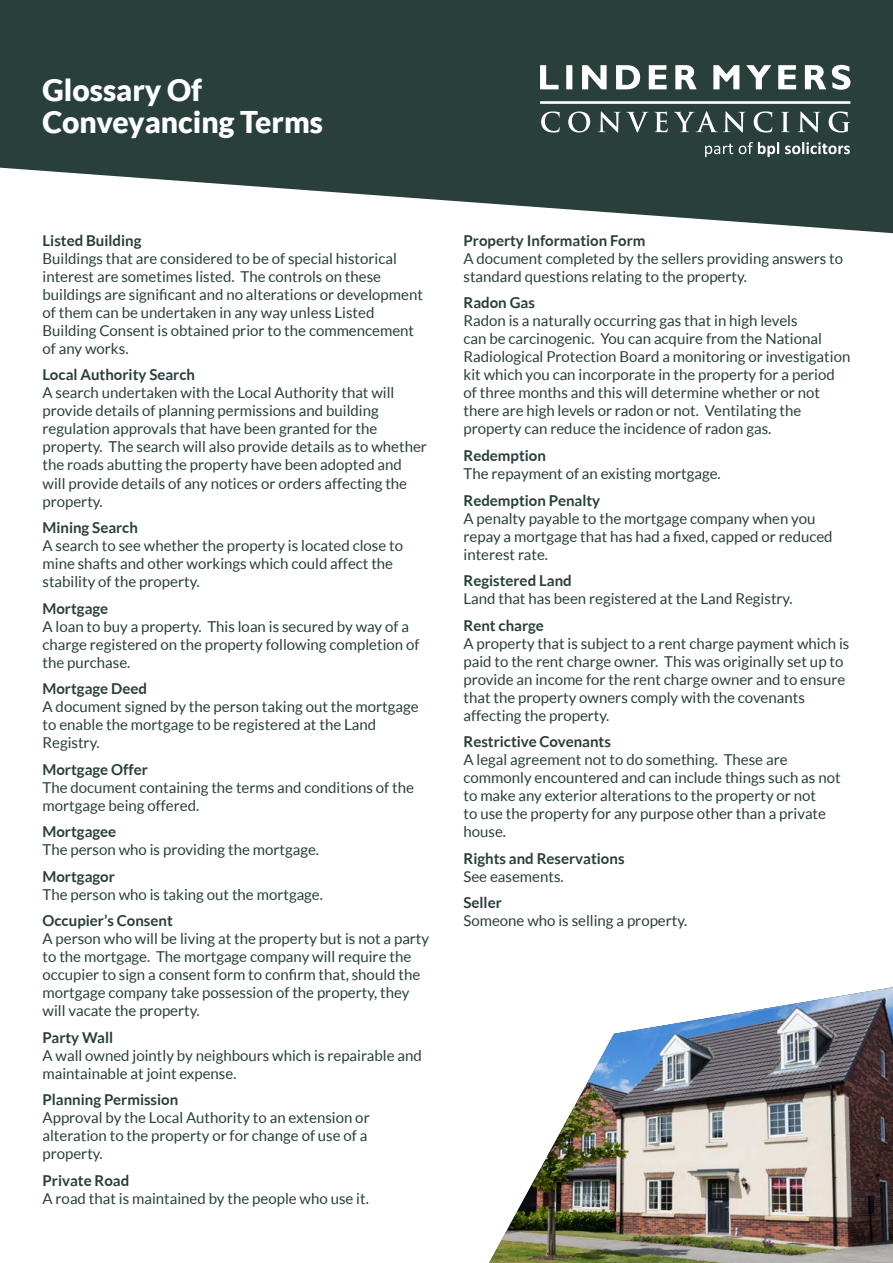
<style>
.page{position:relative;width:893px;height:1263px;background:#fff}
.page>*{position:absolute;margin:0;border:0;box-sizing:border-box;transform-origin:0 0}
.t1{font:900 30px/32px "Lato";color:#fff}
.t2{font:15px/18px "Lato";color:#293f3c}
.t3{font:700 15px "Lato";color:#293f3c}
</style>
<div class="page">
<img style="left:489px;top:987px;width:404px;height:276px">
<svg style="left:0;top:0;width:893px;height:233px;background:#495b59"></svg>
<svg style="left:540px;top:101px;width:310px;height:3px"></svg>
<svg style="left:713px;top:65px;width:26px;height:24px"></svg>
<svg style="left:582px;top:65px;width:25px;height:24px"></svg>
<svg style="left:616px;top:65px;width:24px;height:24px"></svg>
<svg style="left:675px;top:65px;width:22px;height:24px"></svg>
<svg style="left:649px;top:65px;width:18px;height:24px"></svg>
<svg style="left:778px;top:65px;width:18px;height:24px"></svg>
<svg style="left:805px;top:65px;width:45px;height:25px"></svg>
<svg style="left:746px;top:65px;width:25px;height:24px"></svg>
<svg style="left:540px;top:65px;width:19px;height:24px"></svg>
<svg style="left:566px;top:65px;width:6px;height:24px"></svg>
<svg style="left:541px;top:111px;width:19px;height:22px"></svg>
<svg style="left:568px;top:111px;width:22px;height:22px"></svg>
<svg style="left:598px;top:111px;width:70px;height:22px"></svg>
<svg style="left:674px;top:111px;width:71px;height:21px"></svg>
<svg style="left:754px;top:111px;width:18px;height:22px"></svg>
<svg style="left:781px;top:112px;width:9px;height:20px"></svg>
<svg style="left:798px;top:111px;width:22px;height:21px"></svg>
<svg style="left:829px;top:111px;width:21px;height:22px"></svg>
<svg style="left:705px;top:144px;width:28px;height:13px"></svg>
<svg style="left:739px;top:142px;width:40px;height:15px"></svg>
<svg style="left:785px;top:142px;width:65px;height:12px"></svg>
<h1 class="t1" style="left:43px;top:73px;width:282px">Glossary Of<br>Conveyancing Terms</h1>
<p class="t3" style="left:43px;top:232px;width:100px">Listed Building</p>
<p class="t2" style="left:43px;top:249px;width:382px">Buildings that are considered to be of special historical interest are sometimes listed. The controls on these buildings are significant and no alterations or development of them can be undertaken in any way unless Listed Building Consent is obtained prior to the commencement of any works.</p>
<p class="t3" style="left:43px;top:366px;width:154px">Local Authority Search</p>
<p class="t2" style="left:43px;top:384px;width:386px">A search undertaken with the Local Authority that will provide details of planning permissions and building regulation approvals that have been granted for the property. The search will also provide details as to whether the roads abutting the property have been adopted and will provide details of any notices or orders affecting the property.</p>
<p class="t3" style="left:43px;top:519px;width:97px">Mining Search</p>
<p class="t2" style="left:43px;top:536px;width:362px">A search to see whether the property is located close to mine shafts and other workings which could affect the stability of the property.</p>
<p class="t3" style="left:43px;top:599px;width:67px">Mortgage</p>
<p class="t2" style="left:43px;top:617px;width:378px">A loan to buy a property. This loan is secured by way of a charge registered on the property following completion of the purchase.</p>
<p class="t3" style="left:43px;top:680px;width:106px">Mortgage Deed</p>
<p class="t2" style="left:43px;top:697px;width:378px">A document signed by the person taking out the mortgage to enable the mortgage to be registered at the Land<br>Registry.</p>
<p class="t3" style="left:43px;top:760px;width:107px">Mortgage Offer</p>
<p class="t2" style="left:43px;top:778px;width:373px">The document containing the terms and conditions of the mortgage being offered.</p>
<p class="t3" style="left:43px;top:823px;width:75px">Mortgagee</p>
<p class="t2" style="left:43px;top:840px;width:278px">The person who is providing the mortgage.</p>
<p class="t3" style="left:43px;top:867px;width:74px">Mortgagor</p>
<p class="t2" style="left:43px;top:885px;width:282px">The person who is taking out the mortgage.</p>
<p class="t3" style="left:43px;top:912px;width:132px">Occupier’s Consent</p>
<p class="t2" style="left:43px;top:929px;width:388px">A person who will be living at the property but is not a party to the mortgage. The mortgage company will require the occupier to sign a consent form to confirm that, should the mortgage company take possession of the property, they will vacate the property.</p>
<p class="t3" style="left:43px;top:1028px;width:72px">Party Wall</p>
<p class="t2" style="left:43px;top:1046px;width:381px">A wall owned jointly by neighbours which is repairable and maintainable at joint expense.</p>
<p class="t3" style="left:43px;top:1091px;width:137px">Planning Permission</p>
<p class="t2" style="left:43px;top:1108px;width:329px">Approval by the Local Authority to an extension or alteration to the property or for change of use of a property.</p>
<p class="t3" style="left:43px;top:1171px;width:88px">Private Road</p>
<p class="t2" style="left:43px;top:1189px;width:328px">A road that is maintained by the people who use it.</p>
<p class="t3" style="left:463px;top:232px;width:184px">Property Information Form</p>
<p class="t2" style="left:463px;top:249px;width:381px">A document completed by the sellers providing answers to standard questions relating to the property.</p>
<p class="t3" style="left:463px;top:294px;width:73px">Radon Gas</p>
<p class="t2" style="left:463px;top:312px;width:388px">Radon is a naturally occurring gas that in high levels<br>can be carcinogenic. You can acquire from the National Radiological Protection Board a monitoring or investigation kit which you can incorporate in the property for a period of three months and this will determine whether or not there are high levels or radon or not. Ventilating the property can reduce the incidence of radon gas.</p>
<p class="t3" style="left:463px;top:447px;width:84px">Redemption</p>
<p class="t2" style="left:463px;top:464px;width:259px">The repayment of an existing mortgage.</p>
<p class="t3" style="left:463px;top:491px;width:138px">Redemption Penalty</p>
<p class="t2" style="left:463px;top:509px;width:371px">A penalty payable to the mortgage company when you repay a mortgage that has had a fixed, capped or reduced interest rate.</p>
<p class="t3" style="left:463px;top:572px;width:110px">Registered Land</p>
<p class="t2" style="left:463px;top:589px;width:330px">Land that has been registered at the Land Registry.</p>
<p class="t3" style="left:463px;top:616px;width:82px">Rent charge</p>
<p class="t2" style="left:463px;top:634px;width:387px">A property that is subject to a rent charge payment which is paid to the rent charge owner. This was originally set up to provide an income for the rent charge owner and to ensure that the property owners comply with the covenants affecting the property.</p>
<p class="t3" style="left:463px;top:733px;width:149px">Restrictive Covenants</p>
<p class="t2" style="left:463px;top:750px;width:379px">A legal agreement not to do something. These are commonly encountered and can include things such as not to make any exterior alterations to the property or not<br>to use the property for any purpose other than a private house.</p>
<p class="t3" style="left:463px;top:849px;width:163px">Rights and Reservations</p>
<p class="t2" style="left:463px;top:867px;width:102px">See easements.</p>
<p class="t3" style="left:463px;top:894px;width:40px">Seller</p>
<p class="t2" style="left:463px;top:911px;width:225px">Someone who is selling a property.</p>
</div>
